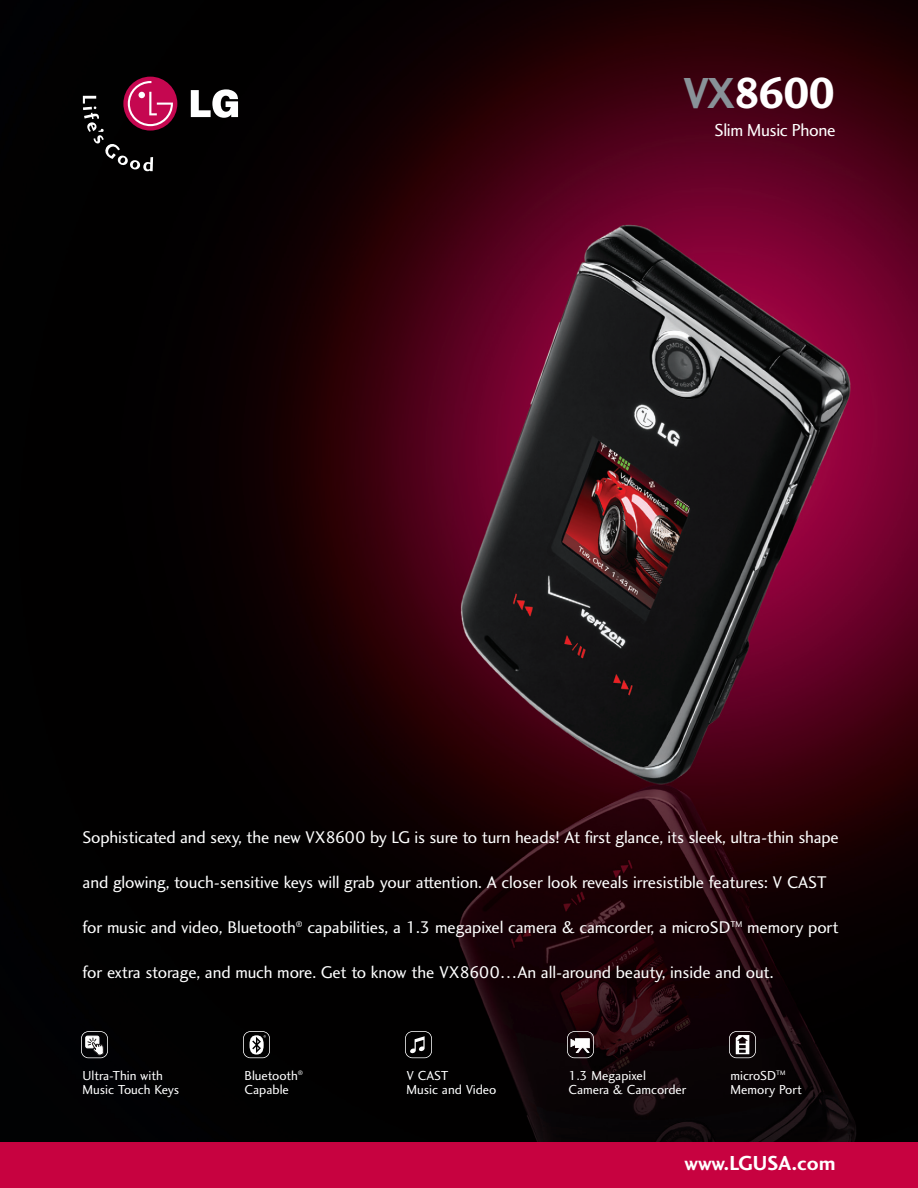
<style>
.page{position:relative;width:918px;height:1188px;background:#fff}
.page>*{position:absolute;margin:0;border:0;box-sizing:border-box;transform-origin:0 0}
.t1{font:45px "Charlotte Sans Bold Plain";letter-spacing:-.045em;color:#fff}
.t2{font:21px "Charlotte Sans Bold Plain";color:#fff}
.t3{font:18px "Charlotte Sans Book Plain";letter-spacing:-.025em;color:#fff}
.t4{font:17.55px "Charlotte Sans Book Plain";letter-spacing:-.005em;color:#fff}
.t5{font:13.5px/13.5px "Charlotte Sans Book Plain";color:#fff}
.s1{color:#889298}
</style>
<div class="page">
<img style="left:0;top:0;width:918px;height:1142px">
<div style="left:0;top:1142px;width:918px;height:46px;background:#c70240"></div>
<svg style="left:191px;top:89px;width:47px;height:29px"></svg>
<div style="left:123px;top:77px;width:54px;height:54px;background:#c50750;border-radius:50%"></div>
<svg style="left:83px;top:81px;width:90px;height:90px"></svg>
<svg style="left:250px;top:1035px;width:16px;height:20px"></svg>
<div style="left:243px;top:1031px;width:27px;height:27px;border:2px solid #fff;border-radius:7px"></div>
<svg style="left:85px;top:1035px;width:19px;height:20px"></svg>
<div style="left:81px;top:1031px;width:27px;height:27px;border:2px solid #fff;border-radius:7px"></div>
<svg style="left:410px;top:1036px;width:15px;height:18px"></svg>
<div style="left:405px;top:1031px;width:27px;height:27px;border:2px solid #fff;border-radius:7px"></div>
<svg style="left:571px;top:1039px;width:18px;height:13px"></svg>
<div style="left:567px;top:1031px;width:27px;height:27px;border:2px solid #fff;border-radius:7px"></div>
<svg style="left:736px;top:1035px;width:13px;height:19px"></svg>
<div style="left:729px;top:1031px;width:27px;height:27px;border:2px solid #fff;border-radius:7px"></div>
<h1 class="t1" style="left:684px;top:75px;width:153px"><span class="s1">VX</span>8600</h1>
<p class="t3" style="left:715px;top:123px;width:122px">Slim Music Phone</p>
<p class="t4" style="left:82px;top:830px;width:758px">Sophisticated and sexy, the new VX8600 by LG is sure to turn heads! At first glance, its sleek, ultra-thin shape</p>
<p class="t4" style="left:82px;top:875px;width:746px">and glowing, touch-sensitive keys will grab your attention. A closer look reveals irresistible features: V CAST</p>
<p class="t4" style="left:82px;top:920px;width:758px">for music and video, Bluetooth<sup>®</sup> capabilities, a 1.3 megapixel camera &amp; camcorder, a microSD<sup>TM</sup> memory port</p>
<p class="t4" style="left:82px;top:965px;width:693px">for extra storage, and much more. Get to know the VX8600…An all-around beauty, inside and out.</p>
<p class="t5" style="left:82px;top:1070px;width:98px">Ultra-Thin with<br>Music Touch Keys</p>
<p class="t5" style="left:244px;top:1070px;width:60px">Bluetooth<sup>®<br></sup>Capable</p>
<p class="t5" style="left:406px;top:1070px;width:92px">V CAST<br>Music and Video</p>
<p class="t5" style="left:568px;top:1070px;width:119px">1.3 Megapixel<br>Camera &amp; Camcorder</p>
<p class="t5" style="left:730px;top:1070px;width:73px">microSD<sup>TM<br></sup>Memory Port</p>
<p class="t2" style="left:684px;top:1154px;width:153px">www.LGUSA.com</p>
</div>
